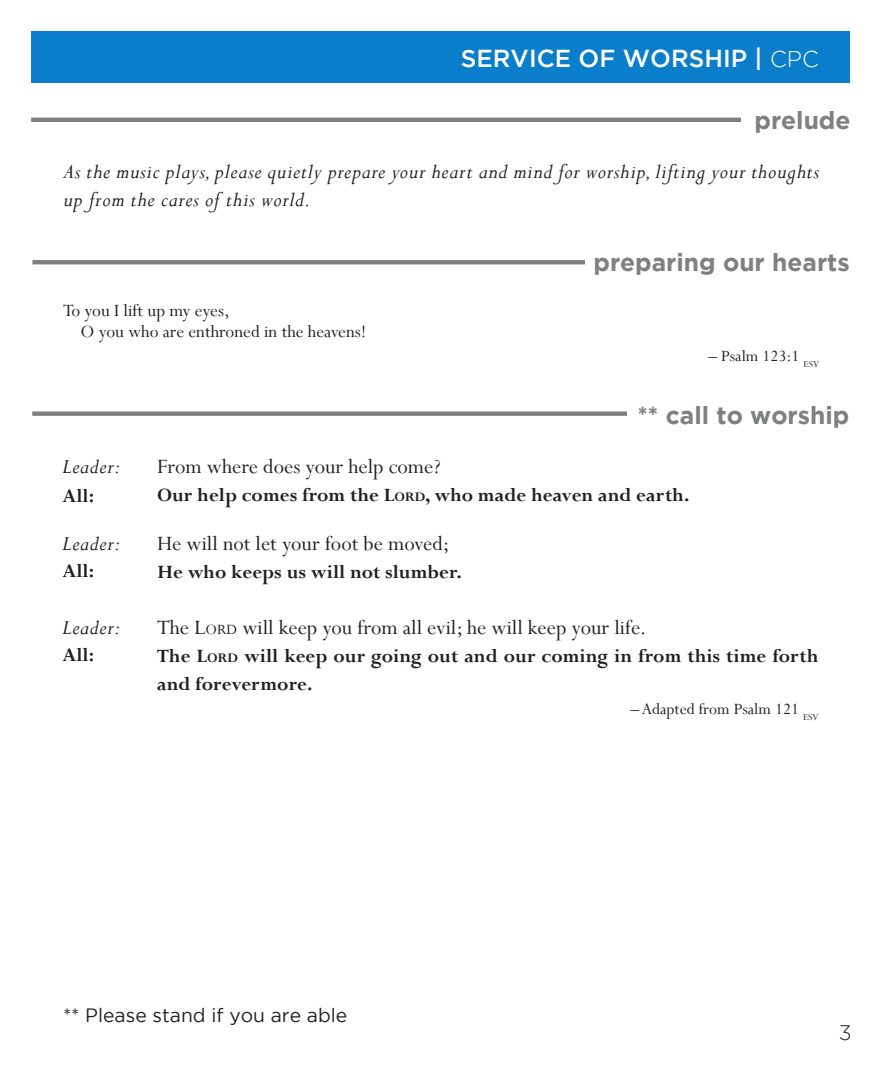
<style>
.page{position:relative;width:882px;height:1071px;background:#fff}
.page>*{position:absolute;margin:0;border:0;box-sizing:border-box;transform-origin:0 0}
.t1{font:700 24.5px "Gotham";color:#7f8080}
.t2{font:500 24.5px "Gotham";color:#fff}
.t3{font:italic 22.75px/28px "Perpetua";letter-spacing:.03em;color:#231f20}
.t4{font:22.75px "Perpetua";color:#231f20}
.t5{font:700 21px/28px "Perpetua";color:#231f20}
.t6{font:300 21px "Gotham";color:#231f20}
.t7{font:19.25px "Perpetua";color:#231f20}
.t8{font:19.25px "Gotham";color:#231f20}
.t9{font:17.5px "Perpetua";color:#231f20}
.s1{font-weight:300;font-size:22.75px}
.s2{font-style:inherit}
.s3{font-size:14.7px}
.s4{font-size:15.92px}
</style>
<div class="page">
<hr style="left:32px;top:260px;width:780px;height:4px;background:#7f7f7f">
<div style="left:585px;top:243px;width:265px;height:37px;background:#fff"></div>
<div style="left:32px;top:411px;width:780px;height:5px;background:#7f7f7f"></div>
<div style="left:627px;top:396px;width:222px;height:38px;background:#fff"></div>
<div style="left:32px;top:32px;width:818px;height:51px;background:#0a7eca"></div>
<hr style="left:31px;top:118px;width:780px;height:4px;background:#7f7f7f">
<div style="left:741px;top:101px;width:109px;height:38px;background:#fff"></div>
<p class="t2" style="left:461px;top:44px;width:359px">SERVICE OF WORSHIP | <span class="s1">CPC</span></p>
<p class="t1" style="left:754px;top:106px;width:98px">prelude</p>
<p class="t3" style="left:63px;top:157px;width:757px">As the music plays, please quietly prepare your heart and mind for worship, lifting your thoughts up from the cares of this world.</p>
<p class="t7" style="left:63px;top:298px;width:168px">To you I lift up my eyes,</p>
<p class="t7" style="left:80px;top:319px;width:288px">O you who are enthroned in the heavens!</p>
<p class="t1" style="left:593px;top:248px;width:258px">preparing our hearts</p>
<p class="t9" style="left:708px;top:345px;width:112px">– Psalm 123:1 <sub>ESV</sub></p>
<p class="t1" style="left:637px;top:401px;width:213px">** call to worship</p>
<p class="t3" style="left:62px;top:451px;width:59px">Leader:</p>
<p class="t5" style="left:62px;top:482px;width:33px">All:</p>
<p class="t3" style="left:62px;top:528px;width:59px">Leader:</p>
<p class="t5" style="left:62px;top:556px;width:33px">All:</p>
<p class="t3" style="left:62px;top:612px;width:59px">Leader:</p>
<p class="t5" style="left:62px;top:640px;width:33px">All:</p>
<p class="t4" style="left:157px;top:452px;width:285px">From where does your help come?</p>
<p class="t5" style="left:157px;top:480px;width:534px">Our help comes from the <span class="s2">L</span><span class="s3">ORD</span>, who made heaven and earth.</p>
<p class="t4" style="left:157px;top:529px;width:294px">He will not let your foot be moved;</p>
<p class="t5" style="left:157px;top:557px;width:306px">He who keeps us will not slumber.</p>
<p class="t4" style="left:157px;top:613px;width:491px">The <span class="s2">L</span><span class="s4">ord</span> will keep you from all evil; he will keep your life.</p>
<p class="t5" style="left:157px;top:641px;width:663px">The <span class="s2">L</span><span class="s3">ORD</span> will keep our going out and our coming in from this time forth and forevermore.</p>
<p class="t9" style="left:630px;top:698px;width:190px">– Adapted from Psalm 121 <sub>ESV</sub></p>
<p class="t8" style="left:63px;top:1005px;width:286px">** Please stand if you are able</p>
<p class="t6" style="left:839px;top:1021px;width:14px">3</p>
</div>
